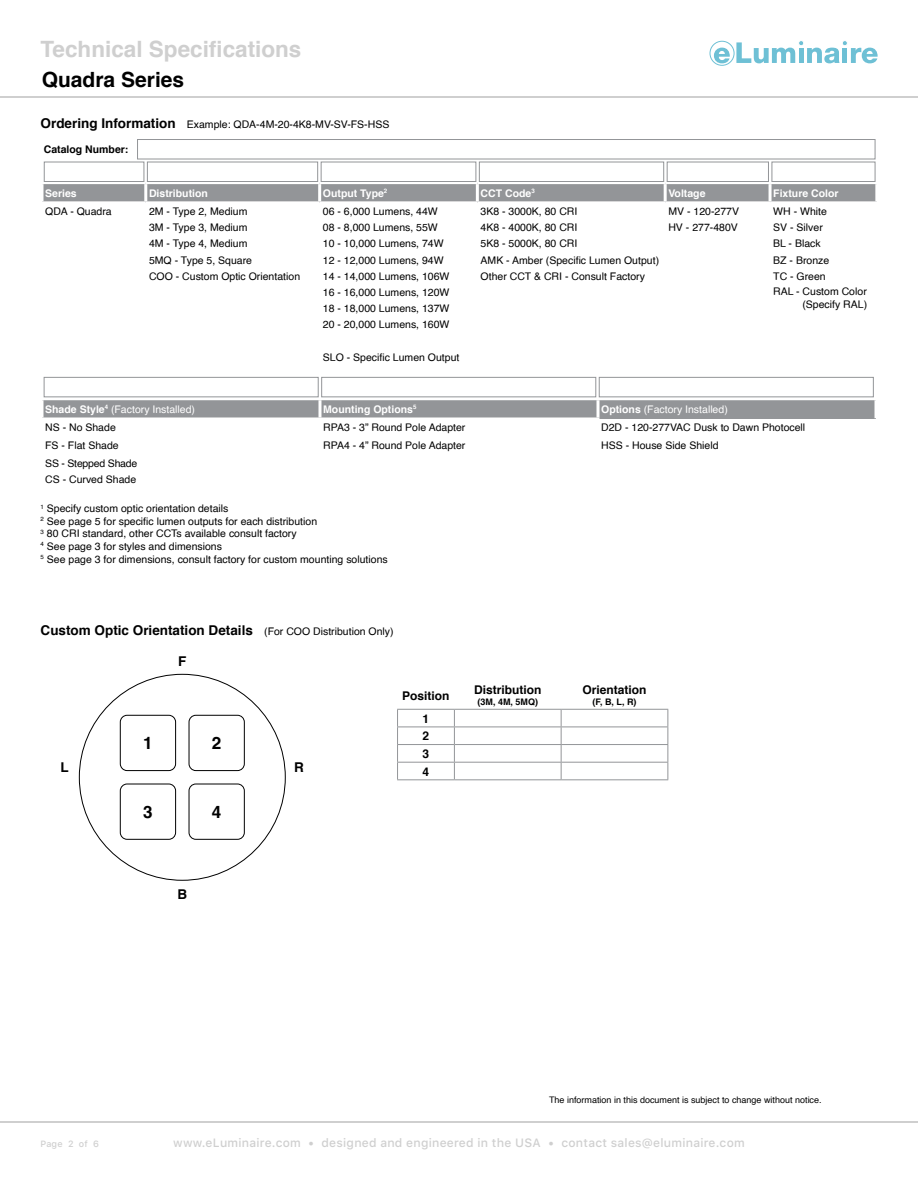
<style>
.page{position:relative;width:918px;height:1188px;background:#fff}
.page>*{position:absolute;margin:0;border:0;box-sizing:border-box;transform-origin:0 0}
.t1{font:700 22.5px "Helvetica";color:#cfcfcf}
.t2{font:700 21px "Helvetica";color:#000}
.t3{font:700 17.1px "Helvetica";color:#000}
.t4{font:700 13.5px "Helvetica";color:#000}
.t5{font:500 12px "SFUI Text";letter-spacing:.02em;color:#cfcfcf}
.t6{font:700 12px/17.7px "Helvetica";color:#000;text-align:justify}
.t7{font:10.5px/12.6px "Helvetica";color:#000}
.t8{font:700 10.5px "Helvetica";color:#fff}
.t9{font:10.5px "Helvetica";color:#fff}
.t10{font:10.5px/16.2px "Helvetica";letter-spacing:-.02em;color:#000}
.t11{font:700 10.5px "Helvetica";color:#000}
.t12{font:9px "Helvetica";color:#000}
.t13{font:700 9px "Helvetica";color:#000}
.t14{font:500 9px "SFUI Text";letter-spacing:.02em;color:#cfcfcf}
.s1{font-weight:700;font-size:13.5px}
.s2{font-weight:700}
.s3{font-weight:400;font-size:10.5px}
</style>
<div class="page">
<div style="left:44px;top:184px;width:831px;height:17px;background:#939598"></div>
<svg style="left:42px;top:184px;width:2px;height:17px"></svg>
<hr style="left:144px;top:184px;width:3px;height:17px;background:#fff">
<hr style="left:318px;top:184px;width:3px;height:17px;background:#fff">
<hr style="left:476px;top:184px;width:3px;height:17px;background:#fff">
<hr style="left:664px;top:184px;width:3px;height:17px;background:#fff">
<hr style="left:769px;top:184px;width:3px;height:17px;background:#fff">
<div style="left:44px;top:162px;width:100px;height:20px;border:1px solid #939598"></div>
<div style="left:147px;top:162px;width:171px;height:20px;border:1px solid #939598"></div>
<div style="left:321px;top:162px;width:155px;height:20px;border:1px solid #939598"></div>
<div style="left:479px;top:162px;width:185px;height:20px;border:1px solid #939598"></div>
<div style="left:667px;top:162px;width:102px;height:20px;border:1px solid #939598"></div>
<div style="left:772px;top:162px;width:103px;height:20px;border:1px solid #939598"></div>
<div style="left:137px;top:139px;width:738px;height:20px;border:1px solid #939598"></div>
<div style="left:42px;top:399px;width:278px;height:20px;background:#939598"></div>
<div style="left:321px;top:400px;width:555px;height:19px;background:#939598"></div>
<hr style="left:318px;top:400px;width:3px;height:17px;background:#fff">
<svg style="left:874px;top:400px;width:2px;height:18px"></svg>
<hr style="left:320px;top:417px;width:279px;height:3px;background:#fff">
<hr style="left:40px;top:397px;width:280px;height:3px;background:#fff">
<svg style="left:42px;top:400px;width:2px;height:17px"></svg>
<hr style="left:597px;top:400px;width:3px;height:17px;background:#fff">
<hr style="left:40px;top:417px;width:280px;height:3px;background:#fff">
<div style="left:44px;top:377px;width:275px;height:20px;border:1px solid #939598"></div>
<hr style="left:0;top:1121px;width:918px;height:1px;background:#cfcfcf">
<hr style="left:0;top:96px;width:918px;height:2px;background:#cfcfcf">
<svg style="left:714px;top:48px;width:16px;height:15px"></svg>
<div style="left:710px;top:41px;width:24px;height:25px;border:1px solid #6ec0d5;border-radius:50%"></div>
<svg style="left:736px;top:41px;width:142px;height:22px"></svg>
<svg style="left:120px;top:715px;width:125px;height:125px"></svg>
<hr style="left:397px;top:709px;width:57px;height:1px;background:#939598">
<hr style="left:454px;top:709px;width:107px;height:1px;background:#939598">
<hr style="left:561px;top:709px;width:107px;height:1px;background:#939598">
<hr style="left:397px;top:727px;width:57px;height:1px;background:#939598">
<hr style="left:454px;top:727px;width:107px;height:1px;background:#939598">
<hr style="left:561px;top:727px;width:107px;height:1px;background:#939598">
<hr style="left:397px;top:744px;width:57px;height:1px;background:#939598">
<hr style="left:454px;top:744px;width:107px;height:1px;background:#939598">
<hr style="left:561px;top:744px;width:107px;height:1px;background:#939598">
<hr style="left:397px;top:762px;width:57px;height:1px;background:#939598">
<svg style="left:397px;top:710px;width:1px;height:69px"></svg>
<hr style="left:454px;top:762px;width:107px;height:1px;background:#939598">
<svg style="left:454px;top:710px;width:1px;height:69px"></svg>
<hr style="left:561px;top:762px;width:107px;height:1px;background:#939598">
<svg style="left:561px;top:710px;width:1px;height:69px"></svg>
<svg style="left:668px;top:710px;width:1px;height:69px"></svg>
<hr style="left:397px;top:779px;width:57px;height:1px;background:#939598">
<hr style="left:454px;top:779px;width:107px;height:1px;background:#939598">
<hr style="left:561px;top:779px;width:107px;height:1px;background:#939598">
<div style="left:321px;top:377px;width:275px;height:20px;border:1px solid #939598"></div>
<div style="left:599px;top:377px;width:275px;height:20px;border:1px solid #939598"></div>
<h1 class="t1" style="left:41px;top:31px;width:262px">Technical Specifications</h1>
<h2 class="t2" style="left:42px;top:63px;width:144px">Quadra Series</h2>
<p class="t7" style="left:41px;top:118px;width:350px"><span class="s1">Ordering Information</span> Example: QDA-4M-20-4K8-MV-SV-FS-HSS</p>
<p class="t11" style="left:44px;top:141px;width:86px">Catalog Number:</p>
<p class="t8" style="left:45px;top:185px;width:33px">Series</p>
<p class="t8" style="left:149px;top:185px;width:60px">Distribution</p>
<p class="t8" style="left:323px;top:185px;width:66px">Output Type<sup>2</sup></p>
<p class="t8" style="left:481px;top:185px;width:56px">CCT Code<sup>3</sup></p>
<p class="t8" style="left:668px;top:185px;width:39px">Voltage</p>
<p class="t8" style="left:773px;top:185px;width:67px">Fixture Color</p>
<p class="t7" style="left:45px;top:205px;width:68px">QDA - Quadra</p>
<p class="t7" style="left:149px;top:205px;width:100px">2M - Type 2, Medium</p>
<p class="t7" style="left:323px;top:205px;width:116px">06 - 6,000 Lumens, 44W</p>
<p class="t7" style="left:481px;top:205px;width:98px">3K8 - 3000K, 80 CRI</p>
<p class="t7" style="left:668px;top:205px;width:72px">MV - 120-277V</p>
<p class="t7" style="left:773px;top:205px;width:55px">WH - White</p>
<p class="t7" style="left:149px;top:221px;width:100px">3M - Type 3, Medium</p>
<p class="t7" style="left:323px;top:221px;width:116px">08 - 8,000 Lumens, 55W</p>
<p class="t7" style="left:481px;top:221px;width:98px">4K8 - 4000K, 80 CRI</p>
<p class="t7" style="left:668px;top:221px;width:71px">HV - 277-480V</p>
<p class="t7" style="left:773px;top:221px;width:51px">SV - Silver</p>
<p class="t7" style="left:149px;top:238px;width:100px">4M - Type 4, Medium</p>
<p class="t7" style="left:323px;top:238px;width:122px">10 - 10,000 Lumens, 74W</p>
<p class="t7" style="left:481px;top:238px;width:98px">5K8 - 5000K, 80 CRI</p>
<p class="t7" style="left:773px;top:238px;width:49px">BL - Black</p>
<p class="t7" style="left:149px;top:254px;width:105px">5MQ - Type 5, Square</p>
<p class="t7" style="left:323px;top:254px;width:122px">12 - 12,000 Lumens, 94W</p>
<p class="t7" style="left:481px;top:254px;width:180px">AMK - Amber (Specific Lumen Output)</p>
<p class="t7" style="left:773px;top:254px;width:58px">BZ - Bronze</p>
<p class="t7" style="left:149px;top:270px;width:153px">COO - Custom Optic Orientation</p>
<p class="t7" style="left:323px;top:270px;width:128px">14 - 14,000 Lumens, 106W</p>
<p class="t7" style="left:481px;top:270px;width:166px">Other CCT &amp; CRI - Consult Factory</p>
<p class="t7" style="left:773px;top:270px;width:54px">TC - Green</p>
<p class="t7" style="left:323px;top:286px;width:128px">16 - 16,000 Lumens, 120W</p>
<p class="t7" style="left:773px;top:285px;width:95px;text-align:right">RAL - Custom Color (Specify RAL)</p>
<p class="t7" style="left:323px;top:301px;width:128px;line-height:16.2px">18 - 18,000 Lumens, 137W<br>20 - 20,000 Lumens, 160W</p>
<p class="t7" style="left:323px;top:351px;width:138px">SLO - Specific Lumen Output</p>
<p class="t9" style="left:45px;top:401px;width:151px"><span class="s2">Shade Style</span><sup>4</sup> (Factory Installed)</p>
<p class="t8" style="left:323px;top:401px;width:95px">Mounting Options<sup>5</sup></p>
<p class="t9" style="left:601px;top:401px;width:128px"><span class="s2">Options</span> (Factory Installed)</p>
<p class="t7" style="left:45px;top:421px;width:72px">NS - No Shade</p>
<p class="t7" style="left:323px;top:421px;width:144px">RPA3 - 3” Round Pole Adapter</p>
<p class="t7" style="left:601px;top:421px;width:206px">D2D - 120-277VAC Dusk to Dawn Photocell</p>
<p class="t7" style="left:45px;top:439px;width:75px">FS - Flat Shade</p>
<p class="t7" style="left:323px;top:439px;width:144px">RPA4 - 4” Round Pole Adapter</p>
<p class="t7" style="left:601px;top:439px;width:119px">HSS - House Side Shield</p>
<p class="t10" style="left:45px;top:456px;width:94px">SS - Stepped Shade<br>CS - Curved Shade</p>
<p class="t7" style="left:41px;top:502px;width:349px"><sup>1</sup> Specify custom optic orientation details<br><sup>2</sup> See page 5 for specific lumen outputs for each distribution<br><sup>3</sup> 80 CRI standard, other CCTs available consult factory<br><sup>4</sup> See page 3 for styles and dimensions<br><sup>5</sup> See page 3 for dimensions, consult factory for custom mounting solutions</p>
<p class="t4" style="left:41px;top:620px;width:355px">Custom Optic Orientation Details <span class="s3">(For COO Distribution Only)</span></p>
<p class="t4" style="left:178px;top:650px;width:10px">F</p>
<h3 class="t3" style="left:143px;top:729px;width:11px">1</h3>
<h3 class="t3" style="left:212px;top:729px;width:11px">2</h3>
<p class="t4" style="left:61px;top:756px;width:10px">L</p>
<p class="t4" style="left:294px;top:756px;width:11px">R</p>
<h3 class="t3" style="left:143px;top:798px;width:11px">3</h3>
<h3 class="t3" style="left:212px;top:798px;width:11px">4</h3>
<p class="t4" style="left:177px;top:884px;width:11px">B</p>
<p class="t6" style="left:402px;top:687px;width:49px">Position</p>
<p class="t6" style="left:423px;top:710px;width:8px">1<br>2<br>3<br>4</p>
<p class="t6" style="left:474px;top:681px;width:69px">Distribution</p>
<p class="t13" style="left:478px;top:695px;width:62px">(3M, 4M, 5MQ)</p>
<p class="t6" style="left:583px;top:681px;width:66px">Orientation</p>
<p class="t13" style="left:593px;top:695px;width:46px">(F, B, L, R)</p>
<p class="t12" style="left:549px;top:1092px;width:274px">The information in this document is subject to change without notice.</p>
<p class="t14" style="left:68px;top:1137px;width:7px">2</p>
<p class="t14" style="left:93px;top:1137px;width:7px">6</p>
<p class="t5" style="left:173px;top:1134px;width:573px">www.eLuminaire.com • designed and engineered in the USA • contact sales@eluminaire.com</p>
<p class="t14" style="left:41px;top:1137px;width:24px">Page</p>
<p class="t14" style="left:79px;top:1137px;width:10px">of</p>
</div>
